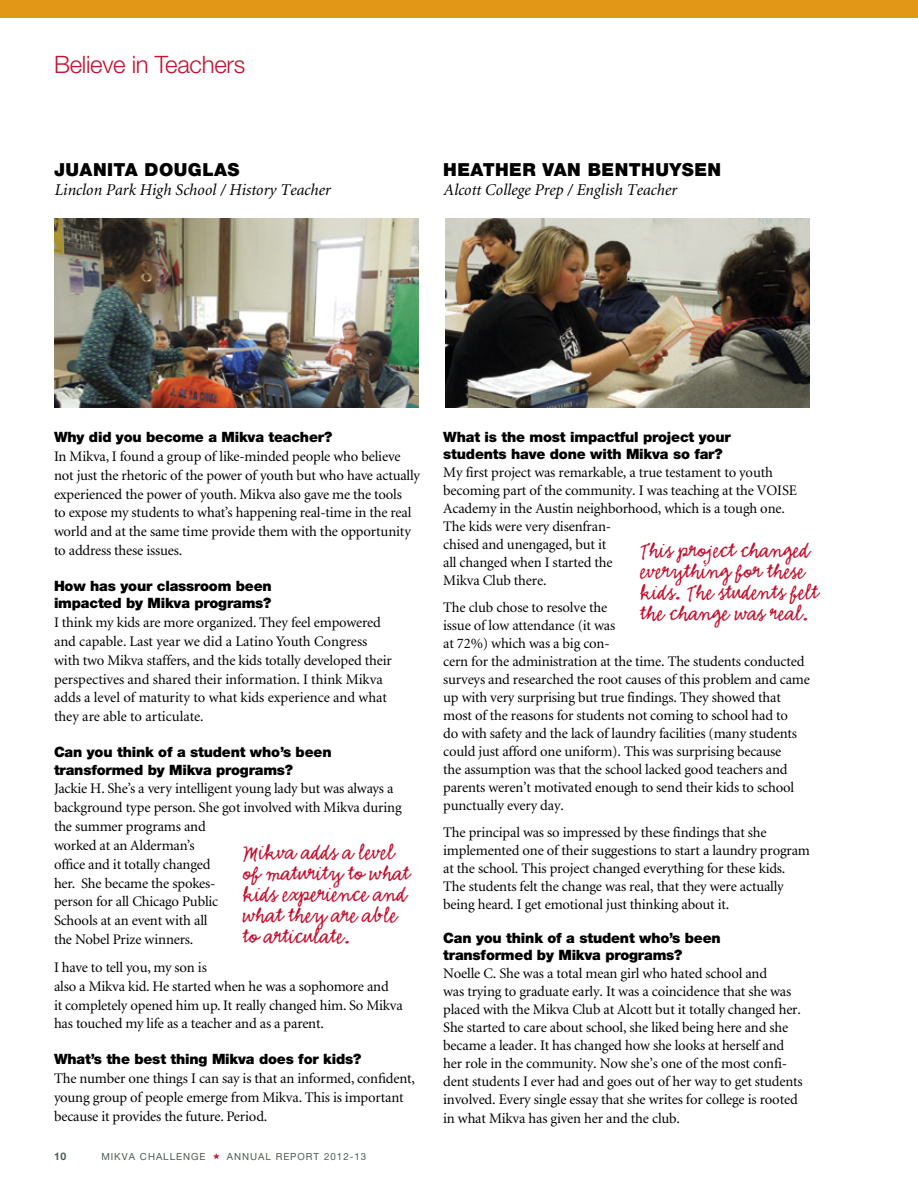
<style>
.page{position:relative;width:918px;height:1188px;background:#fff}
.page>*{position:absolute;margin:0;border:0;box-sizing:border-box;transform-origin:0 0}
.t1{font:24px/21px "Emmascript MVB Std";letter-spacing:-.01em;color:#c4122f}
.t2{font:300 24px "Helvetica Neue";letter-spacing:-.01em;color:#c4122f}
.t3{font:900 18px "Helvetica Neue";letter-spacing:.025em;color:#000}
.t4{font:italic 16.5px "Minion";color:#000}
.t5{font:14.7px/18.8px "Minion";letter-spacing:-.01em;color:#000}
.t6{font:900 14.25px/17.2px "Helvetica Neue";letter-spacing:-.01em;color:#000}
.t7{font:700 10.5px "Helvetica Neue";color:#4c5b52}
.t8{font:9.75px "Helvetica Neue";letter-spacing:.1em;color:#4c5b52}
</style>
<div class="page">
<img style="left:446px;top:218px;width:364px;height:189px">
<img style="left:54px;top:218px;width:364px;height:189px">
<div style="left:0;top:0;width:918px;height:18px;background:#e29717"></div>
<h1 class="t2" style="left:54px;top:50px;width:193px">Believe in Teachers</h1>
<p class="t3" style="left:54px;top:159px;width:187px">JUANITA DOUGLAS</p>
<p class="t4" style="left:54px;top:181px;width:278px">Linclon Park High School / History Teacher</p>
<p class="t3" style="left:443px;top:159px;width:279px">HEATHER VAN BENTHUYSEN</p>
<p class="t4" style="left:443px;top:181px;width:235px">Alcott College Prep / English Teacher</p>
<p class="t6" style="left:54px;top:428px;width:280px">Why did you become a Mikva teacher?</p>
<p class="t5" style="left:54px;top:447px;width:368px">In Mikva, I found a group of like-minded people who believe not just the rhetoric of the power of youth but who have actually experienced the power of youth. Mikva also gave me the tools<br>to expose my students to what’s happening real-time in the real world and at the same time provide them with the opportunity to address these issues.</p>
<p class="t6" style="left:54px;top:577px;width:219px">How has your classroom been impacted by Mikva programs?</p>
<p class="t5" style="left:54px;top:614px;width:339px">I think my kids are more organized. They feel empowered and capable. Last year we did a Latino Youth Congress with two Mikva staffers, and the kids totally developed their perspectives and shared their information. I think Mikva adds a level of maturity to what kids experience and what they are able to articulate.</p>
<p class="t6" style="left:54px;top:744px;width:279px">Can you think of a student who’s been transformed by Mikva programs?</p>
<p class="t5" style="left:54px;top:780px;width:349px">Jackie H. She’s a very intelligent young lady but was always a background type person. She got involved with Mikva during the summer programs and<br>worked at an Alderman’s<br>office and it totally changed<br>her. She became the spokes-<br>person for all Chicago Public<br>Schools at an event with all<br>the Nobel Prize winners.</p>
<p class="t5" style="left:54px;top:958px;width:350px">I have to tell you, my son is<br>also a Mikva kid. He started when he was a sophomore and<br>it completely opened him up. It really changed him. So Mikva has touched my life as a teacher and as a parent.</p>
<p class="t6" style="left:54px;top:1051px;width:309px">What’s the best thing Mikva does for kids?</p>
<p class="t5" style="left:54px;top:1070px;width:363px">The number one things I can say is that an informed, confident, young group of people emerge from Mikva. This is important because it provides the future. Period.</p>
<h1 class="t1" style="left:243px;top:842px;width:169px">Mikva adds a level of maturity to what kids experience and what they are able to articulate.</h1>
<p class="t7" style="left:54px;top:1150px;width:14px">10</p>
<p class="t8" style="left:101px;top:1151px;width:106px">MIKVA CHALLENGE</p>
<p class="t8" style="left:227px;top:1151px;width:141px">ANNUAL REPORT 2012-13</p>
<p class="t6" style="left:443px;top:429px;width:289px;line-height:16.5px">What is the most impactful project your students have done with Mikva so far?</p>
<p class="t5" style="left:443px;top:463px;width:355px;line-height:18px">My first project was remarkable, a true testament to youth becoming part of the community. I was teaching at the VOISE Academy in the Austin neighborhood, which is a tough one.<br>The kids were very disenfran-<br>chised and unengaged, but it<br>all changed when I started the<br>Mikva Club there.</p>
<p class="t5" style="left:443px;top:598px;width:368px;line-height:18px">The club chose to resolve the<br>issue of low attendance (it was<br>at 72%) which was a big con-<br>cern for the administration at the time. The students conducted surveys and researched the root causes of this problem and came up with very surprising but true findings. They showed that most of the reasons for students not coming to school had to<br>do with safety and the lack of laundry facilities (many students could just afford one uniform). This was surprising because<br>the assumption was that the school lacked good teachers and parents weren’t motivated enough to send their kids to school punctually every day.</p>
<p class="t5" style="left:443px;top:823px;width:368px;line-height:18px">The principal was so impressed by these findings that she implemented one of their suggestions to start a laundry program at the school. This project changed everything for these kids.<br>The students felt the change was real, that they were actually being heard. I get emotional just thinking about it.</p>
<p class="t6" style="left:443px;top:929px;width:279px">Can you think of a student who’s been transformed by Mikva programs?</p>
<p class="t5" style="left:443px;top:965px;width:361px;line-height:18.1px">Noelle C. She was a total mean girl who hated school and<br>was trying to graduate early. It was a coincidence that she was placed with the Mikva Club at Alcott but it totally changed her.<br>She started to care about school, she liked being here and she became a leader. It has changed how she looks at herself and her role in the community. Now she’s one of the most confi&shy;dent students I ever had and goes out of her way to get students involved. Every single essay that she writes for college is rooted in what Mikva has given her and the club.</p>
<h1 class="t1" style="left:640px;top:541px;width:180px">This project changed everything for these kids. The students felt the change was real.</h1>
</div>
